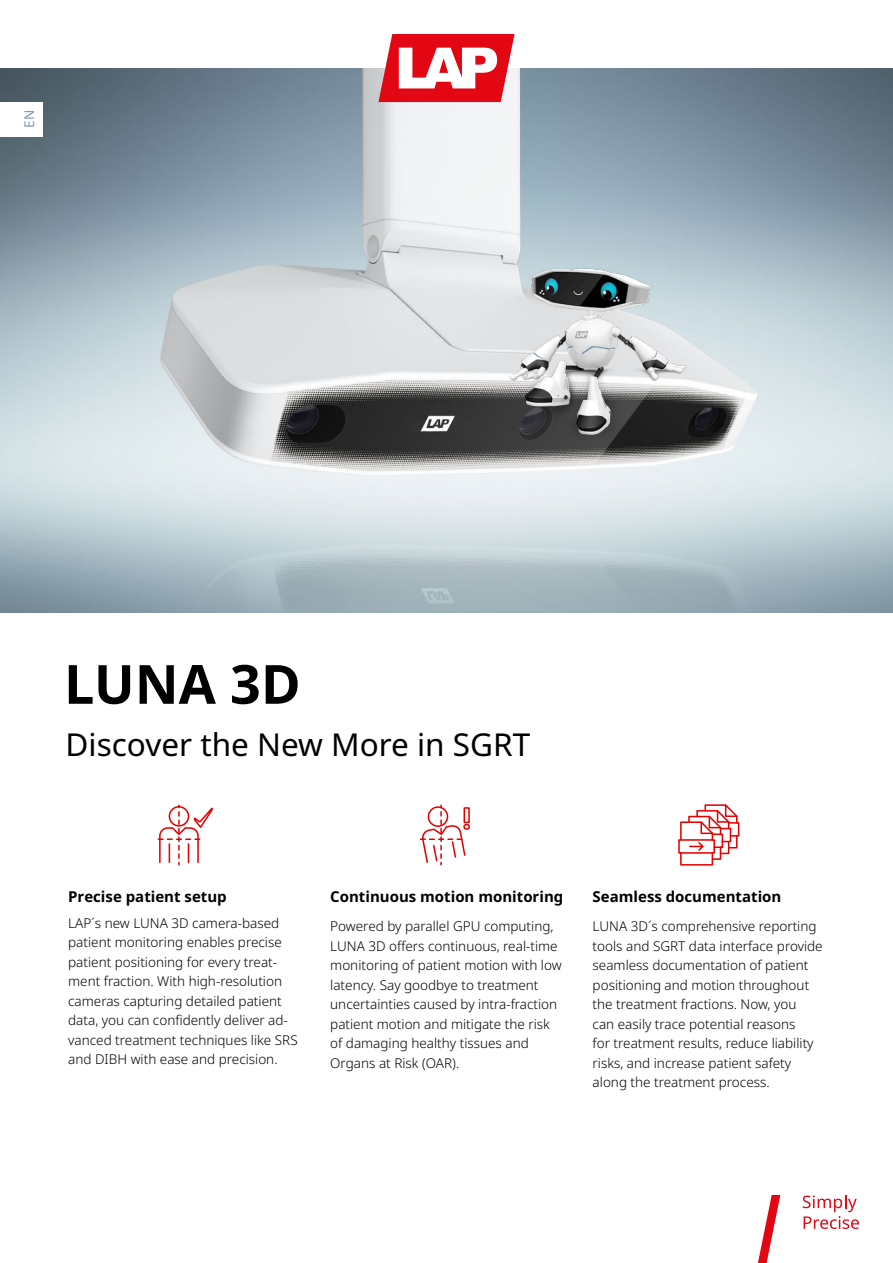
<style>
.page{position:relative;width:893px;height:1263px;background:#fff}
.page>*{position:absolute;margin:0;border:0;box-sizing:border-box;transform-origin:0 0}
.t1{font:700 54px "Noto Sans";color:#000}
.t2{font:31.5px "Noto Sans";color:#000}
.t3{font:700 15px "Noto Sans";color:#000}
.t4{font:300 13.5px/19.5px "Noto Sans";color:#000}
.t5{font:13.5px "Noto Sans";color:#8298a5}
</style>
<div class="page">
<img style="left:0;top:68px;width:893px;height:544px">
<div style="left:0;top:102px;width:43px;height:34px;background:#fff"></div>
<svg style="left:378px;top:34px;width:136px;height:68px"></svg>
<svg style="left:803px;top:1195px;width:56px;height:34px"></svg>
<svg style="left:758px;top:1195px;width:22px;height:68px"></svg>
<img style="left:456px;top:226px;width:265px;height:265px">
<svg style="left:158px;top:804px;width:55px;height:61px"></svg>
<svg style="left:420px;top:804px;width:50px;height:61px"></svg>
<div style="left:680px;top:852px;width:33px;height:13px;border:2px solid #e60000"></div>
<svg style="left:679px;top:804px;width:60px;height:57px"></svg>
<p class="t5" style="left:20px;top:128px;width:19px;rotate:-90deg">EN</p>
<h1 class="t1" style="left:64px;top:646px;width:238px">LUNA 3D</h1>
<h2 class="t2" style="left:66px;top:722px;width:466px">Discover the New More in SGRT</h2>
<p class="t3" style="left:68px;top:886px;width:160px">Precise patient setup</p>
<p class="t4" style="left:68px;top:913px;width:231px">LAP´s new LUNA 3D camera- based patient monitoring enables precise patient positioning for every treat&shy;ment fraction. With high-resolution cameras capturing detailed patient data, you can confidently deliver ad&shy;vanced treatment techniques like SRS and DIBH with ease and precision.</p>
<p class="t3" style="left:330px;top:886px;width:235px">Continuous motion monitoring</p>
<p class="t4" style="left:330px;top:917px;width:233px">Powered by parallel GPU computing, LUNA 3D offers continuous, real-time monitoring of patient motion with low latency. Say goodbye to treatment uncertainties caused by intra-fraction patient motion and mitigate the risk of damaging healthy tissues and Organs at Risk (OAR).</p>
<p class="t3" style="left:593px;top:886px;width:190px">Seamless documentation</p>
<p class="t4" style="left:593px;top:917px;width:232px">LUNA 3D´s comprehensive reporting tools and SGRT data interface provide seamless documentation of patient positioning and motion throughout the treatment fractions. Now, you<br>can easily trace potential reasons<br>for treatment results, reduce liability risks, and increase patient safety along the treatment process.</p>
</div>
